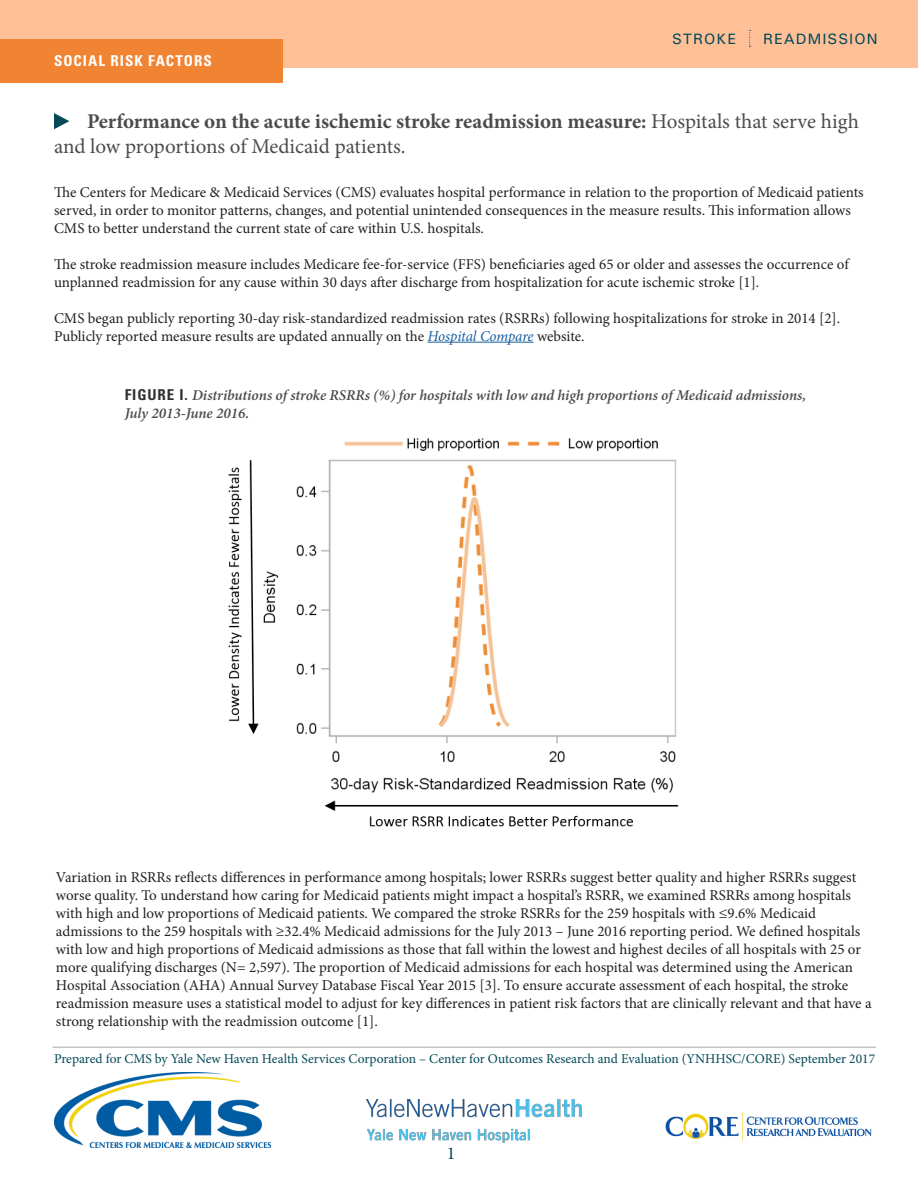
<style>
.page{position:relative;width:918px;height:1188px;background:#fff}
.page>*{position:absolute;margin:0;border:0;box-sizing:border-box;transform-origin:0 0}
.t1{font:21px/25.2px "Minion Pro";color:#4b4c4d}
.t2{font:18px "Minion Pro";color:#034958}
.t3{font:15px/18px "Minion Pro";color:#231f20}
.t4{font:italic 600 15px/18px "Minion Pro";letter-spacing:-.005em;color:#4b4c4d}
.t5{font:15px "Univers";letter-spacing:.07em;color:#034958}
.t6{font:700 condensed 15px "Univers";letter-spacing:.07em;color:#fff}
.t7{font:13.5px "Minion Pro";color:#034958}
.s1{font-weight:700}
.s2{font-style:italic;color:#175d9e}
.s3{font-family:"Univers";font-weight:700;font-style:normal;font-stretch:condensed;color:#312f30}
</style>
<div class="page">
<hr style="left:428px;top:342px;width:106px;height:1px;background:#175d9e">
<div style="left:0;top:0;width:918px;height:68px;background:#ffc098"></div>
<svg style="left:749px;top:30px;width:2px;height:17px"></svg>
<hr style="left:52px;top:1047px;width:824px;height:1px;background:#a8a9ad">
<div style="left:0;top:39px;width:283px;height:43px;background:#f08433"></div>
<svg style="left:54px;top:113px;width:15px;height:16px"></svg>
<img style="left:228px;top:438px;width:451px;height:389px">
<img style="left:54px;top:1073px;width:216px;height:75px">
<img style="left:665px;top:1112px;width:207px;height:29px">
<img style="left:366px;top:1099px;width:216px;height:43px">
<p class="t6" style="left:54px;top:51px;width:159px">SOCIAL RISK FACTORS</p>
<p class="t5" style="left:672px;top:29px;width:66px">STROKE</p>
<p class="t5" style="left:763px;top:29px;width:116px">READMISSION</p>
<h1 class="t1" style="left:54px;top:109px;width:806px;text-indent:33px"><span class="s1">Performance on the acute ischemic stroke readmission measure:</span> Hospitals that serve high and low proportions of Medicaid patients.</h1>
<p class="t3" style="left:54px;top:183px;width:811px">The Centers for Medicare &amp; Medicaid Services (CMS) evaluates hospital performance in relation to the proportion of Medicaid patients served, in order to monitor patterns, changes, and potential unintended consequences in the measure results. This information allows<br>CMS to better understand the current state of care within U.S. hospitals.</p>
<p class="t3" style="left:54px;top:255px;width:796px">The stroke readmission measure includes Medicare fee-for-service (FFS) beneficiaries aged 65 or older and assesses the occurrence of unplanned readmission for any cause within 30 days after discharge from hospitalization for acute ischemic stroke [1].</p>
<p class="t3" style="left:54px;top:309px;width:788px">CMS began publicly reporting 30-day risk-standardized readmission rates (RSRRs) following hospitalizations for stroke in 2014 [2].<br>Publicly reported measure results are updated annually on the <span class="s2">Hospital Compare</span> website.</p>
<p class="t4" style="left:125px;top:386px;width:683px"><span class="s3">FIGURE I.</span> Distributions of stroke RSRRs (%) for hospitals with low and high proportions of Medicaid admissions,<br>July 2013-June 2016.</p>
<p class="t3" style="left:56px;top:868px;width:817px">Variation in RSRRs reflects differences in performance among hospitals; lower RSRRs suggest better quality and higher RSRRs suggest worse quality. To understand how caring for Medicaid patients might impact a hospital’s RSRR, we examined RSRRs among hospitals with high and low proportions of Medicaid patients. We compared the stroke RSRRs for the 259 hospitals with ≤9.6% Medicaid admissions to the 259 hospitals with ≥32.4% Medicaid admissions for the July 2013 – June 2016 reporting period. We defined hospitals with low and high proportions of Medicaid admissions as those that fall within the lowest and highest deciles of all hospitals with 25 or more qualifying discharges (N= 2,597). The proportion of Medicaid admissions for each hospital was determined using the American Hospital Association (AHA) Annual Survey Database Fiscal Year 2015 [3]. To ensure accurate assessment of each hospital, the stroke readmission measure uses a statistical model to adjust for key differences in patient risk factors that are clinically relevant and that have a strong relationship with the readmission outcome [1].</p>
<p class="t7" style="left:54px;top:1049px;width:823px">Prepared for CMS by Yale New Haven Health Services Corporation – Center for Outcomes Research and Evaluation (YNHHSC/CORE) September 2017</p>
<p class="t2" style="left:447px;top:1141px;width:10px">1</p>
</div>
